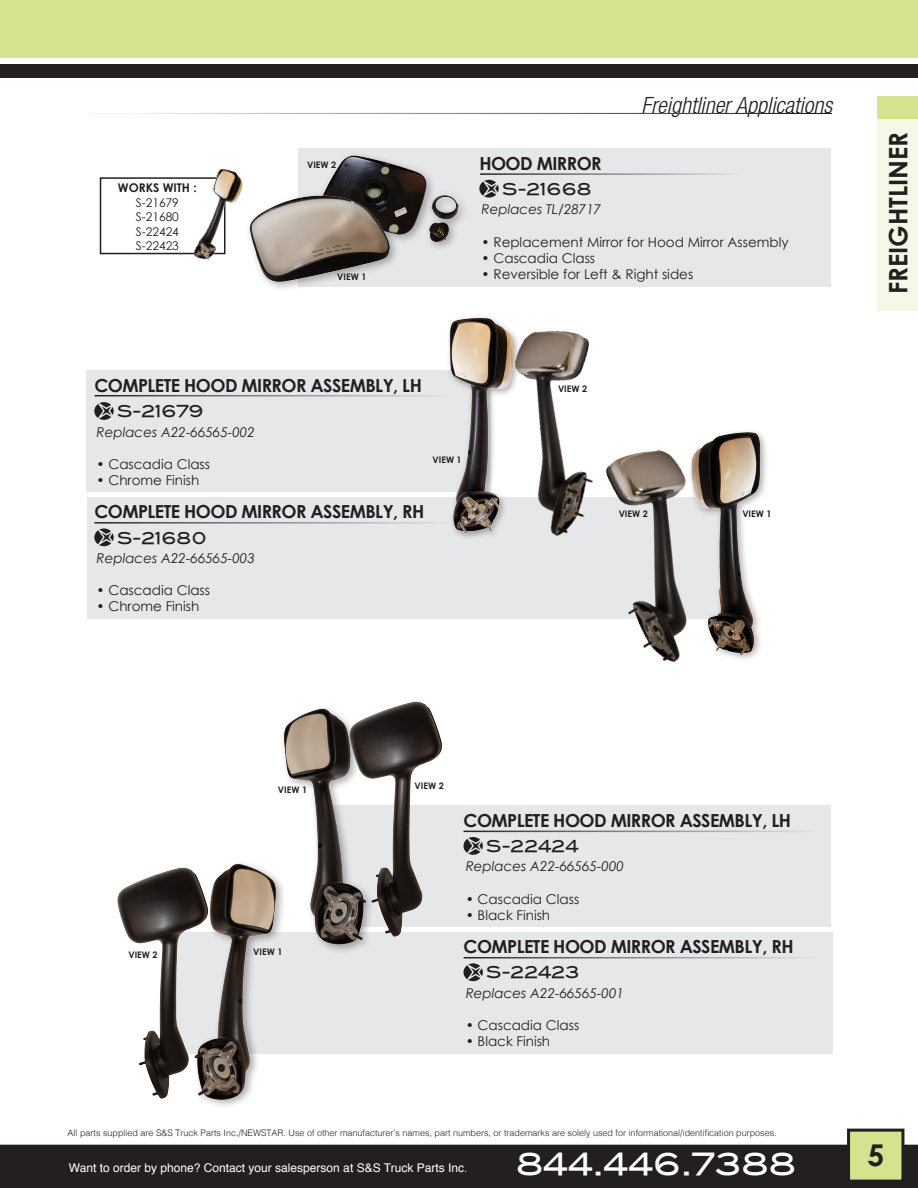
<style>
.page{position:relative;width:918px;height:1188px;background:#fff}
.page>*{position:absolute;margin:0;border:0;box-sizing:border-box;transform-origin:0 0}
.t1{font:30.6px "Blair Md ITCTT Medium";color:#fff}
.t2{font:700 30px "Century Gothic";color:#231f20}
.t3{font:700 25.5px "Century Gothic";color:#231f20}
.t4{font:italic 300 condensed 22.5px "Helvetica Neue LT Std";color:#231f20}
.t5{font:700 18px "Century Gothic";letter-spacing:-.03em;color:#231f20}
.t6{font:16.5px "Blair Md ITCTT Medium";color:#231f20}
.t7{font:13.5px "Century Gothic";color:#231f20}
.t8{font:italic 13.5px "Century Gothic";color:#231f20}
.t9{font:12px "Helvetica";color:#fff}
.t10{font:12px "Century Gothic";color:#231f20}
.t11{font:700 12px "Century Gothic";color:#231f20}
.t12{font:300 9px "Helvetica";color:#231f20}
.t13{font:700 9px "Century Gothic";color:#231f20}
.s1{font-weight:300}
</style>
<div class="page">
<div style="left:0;top:0;width:918px;height:58px;background:#d4e38e"></div>
<div style="left:0;top:1145px;width:918px;height:43px;background:#231f20"></div>
<div style="left:849px;top:1130px;width:54px;height:51px;background:#d4e38e"></div>
<div style="left:847px;top:1129px;width:57px;height:54px;border:3px solid #231f20"></div>
<div style="left:0;top:65px;width:918px;height:13px;background:#231f20"></div>
<div style="left:878px;top:96px;width:40px;height:23px;background:#d4e38e"></div>
<div style="left:878px;top:119px;width:40px;height:191px;background:#f4f8e6"></div>
<div style="left:299px;top:148px;width:532px;height:139px;background:#e6e7e9"></div>
<svg style="left:479px;top:180px;width:20px;height:18px"></svg>
<div style="left:87px;top:371px;width:404px;height:121px;background:#e6e7e9"></div>
<svg style="left:94px;top:402px;width:20px;height:18px"></svg>
<hr style="left:95px;top:395px;width:360px;height:1px;background:#fff">
<hr style="left:480px;top:173px;width:266px;height:2px;background:#fff">
<div style="left:100px;top:177px;width:125px;height:77px;border:2px solid #231f20"></div>
<img style="left:191px;top:168px;width:52px;height:93px">
<div style="left:87px;top:497px;width:643px;height:122px;background:#e6e7e9"></div>
<svg style="left:94px;top:528px;width:20px;height:18px"></svg>
<hr style="left:94px;top:522px;width:361px;height:2px;background:#fff">
<div style="left:318px;top:151px;width:151px;height:101px;background:#231f20;opacity:.39"></div>
<img style="left:322px;top:155px;width:137px;height:87px">
<div style="left:245px;top:191px;width:155px;height:101px;background:#231f20;opacity:.39"></div>
<img style="left:248px;top:194px;width:142px;height:88px">
<div style="left:446px;top:314px;width:76px;height:228px;background:#231f20;opacity:.39"></div>
<img style="left:448px;top:316px;width:67px;height:218px">
<div style="left:327px;top:805px;width:504px;height:122px;background:#e6e7e9"></div>
<svg style="left:464px;top:837px;width:19px;height:18px"></svg>
<hr style="left:464px;top:831px;width:360px;height:1px;background:#fff">
<div style="left:171px;top:932px;width:661px;height:122px;background:#e6e7e9"></div>
<svg style="left:464px;top:963px;width:19px;height:18px"></svg>
<hr style="left:464px;top:957px;width:360px;height:1px;background:#fff">
<div style="left:191px;top:860px;width:95px;height:249px;background:#231f20;opacity:.39"></div>
<img style="left:193px;top:863px;width:85px;height:238px">
<div style="left:280px;top:704px;width:96px;height:250px;background:#231f20;opacity:.39"></div>
<img style="left:282px;top:707px;width:85px;height:239px">
<img style="left:482px;top:320px;width:107px;height:222px">
<img style="left:569px;top:436px;width:118px;height:227px">
<div style="left:688px;top:428px;width:82px;height:236px;background:#231f20;opacity:.39"></div>
<img style="left:689px;top:433px;width:73px;height:225px">
<img style="left:117px;top:866px;width:93px;height:235px">
<img style="left:347px;top:701px;width:95px;height:238px">
<p class="t11" style="left:118px;top:180px;width:80px">WORKS WITH :</p>
<p class="t10" style="left:136px;top:195px;width:45px">S-21679</p>
<p class="t10" style="left:136px;top:209px;width:45px">S-21680</p>
<p class="t10" style="left:136px;top:224px;width:45px">S-22424</p>
<p class="t10" style="left:136px;top:238px;width:45px">S-22423</p>
<p class="t13" style="left:307px;top:159px;width:31px">VIEW 2</p>
<p class="t13" style="left:337px;top:272px;width:31px">VIEW 1</p>
<h3 class="t4" style="left:641px;top:93px;width:192px">Freightliner Applications</h3>
<p class="t5" style="left:479px;top:152px;width:124px">HOOD MIRROR</p>
<p class="t8" style="left:482px;top:201px;width:121px">Replaces TL/28717</p>
<p class="t7" style="left:482px;top:233px;width:309px">• Replacement Mirror for Hood Mirror Assembly</p>
<p class="t7" style="left:482px;top:250px;width:115px">• Cascadia Class</p>
<p class="t7" style="left:482px;top:266px;width:213px">• Reversible for Left &amp; Right sides</p>
<p class="t6" style="left:502px;top:175px;width:91px">S-21668</p>
<p class="t5" style="left:94px;top:374px;width:329px">COMPLETE HOOD MIRROR ASSEMBLY, LH</p>
<p class="t8" style="left:97px;top:423px;width:160px">Replaces A22-66565-002</p>
<p class="t7" style="left:97px;top:456px;width:115px">• Cascadia Class</p>
<p class="t7" style="left:97px;top:472px;width:104px">• Chrome Finish</p>
<p class="t6" style="left:117px;top:398px;width:88px">S-21679</p>
<p class="t5" style="left:94px;top:501px;width:332px">COMPLETE HOOD MIRROR ASSEMBLY, RH</p>
<p class="t8" style="left:97px;top:550px;width:160px">Replaces A22-66565-003</p>
<p class="t7" style="left:97px;top:582px;width:115px">• Cascadia Class</p>
<p class="t7" style="left:97px;top:598px;width:104px">• Chrome Finish</p>
<p class="t6" style="left:117px;top:524px;width:91px">S-21680</p>
<p class="t13" style="left:433px;top:454px;width:31px">VIEW 1</p>
<p class="t13" style="left:558px;top:383px;width:31px">VIEW 2</p>
<p class="t13" style="left:619px;top:508px;width:31px">VIEW 2</p>
<p class="t13" style="left:742px;top:508px;width:31px">VIEW 1</p>
<h3 class="t3" style="left:882px;top:294px;width:164px;rotate:-90deg">FREIGHTLINER</h3>
<p class="t13" style="left:278px;top:784px;width:31px">VIEW 1</p>
<p class="t13" style="left:128px;top:950px;width:31px">VIEW 2</p>
<p class="t13" style="left:253px;top:946px;width:31px">VIEW 1</p>
<p class="t13" style="left:415px;top:780px;width:31px">VIEW 2</p>
<p class="t5" style="left:464px;top:809px;width:329px">COMPLETE HOOD MIRROR ASSEMBLY, LH</p>
<p class="t8" style="left:466px;top:858px;width:160px">Replaces A22-66565-000</p>
<p class="t7" style="left:466px;top:891px;width:115px">• Cascadia Class</p>
<p class="t7" style="left:466px;top:907px;width:86px">• Black Finish</p>
<p class="t6" style="left:486px;top:833px;width:94px">S-22424</p>
<p class="t5" style="left:464px;top:935px;width:332px">COMPLETE HOOD MIRROR ASSEMBLY, RH</p>
<p class="t8" style="left:466px;top:985px;width:160px">Replaces A22-66565-001</p>
<p class="t7" style="left:466px;top:1017px;width:115px">• Cascadia Class</p>
<p class="t7" style="left:466px;top:1033px;width:86px">• Black Finish</p>
<p class="t6" style="left:486px;top:959px;width:95px">S-22423</p>
<p class="t12" style="left:68px;top:1125px;width:711px">All parts supplied are S&amp;S Truck Parts Inc./NEWSTAR. Use of other manufacturer’s names, part numbers, or trademarks are solely used for informational/identification purposes.</p>
<p class="t9" style="left:69px;top:1158px;width:400px">Want to order by phone? Contact your salesperson at S&amp;S Truck Parts Inc<span class="s1">.</span></p>
<h1 class="t1" style="left:516px;top:1139px;width:282px">844.446.7388</h1>
<h2 class="t2" style="left:868px;top:1136px;width:18px">5</h2>
</div>
